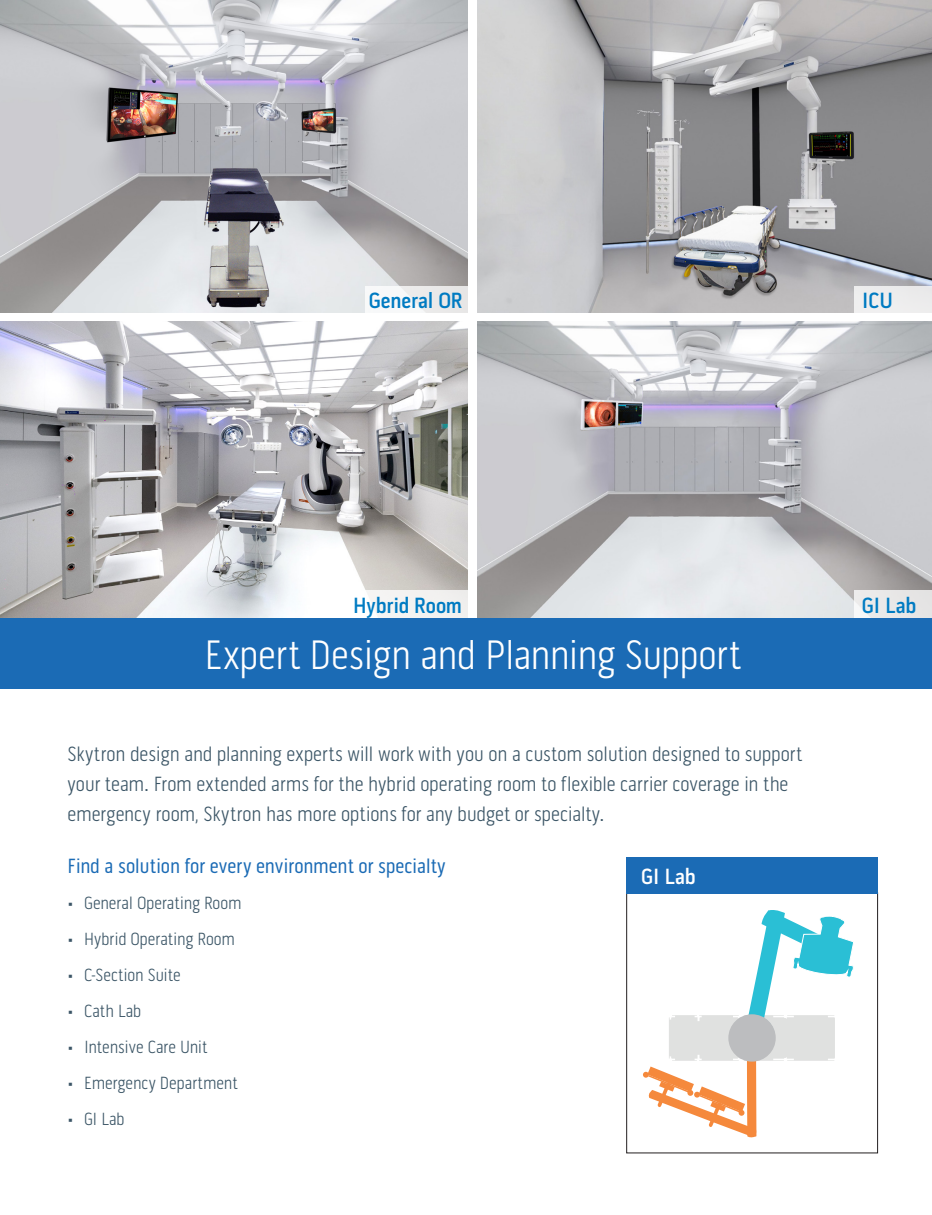
<style>
.page{position:relative;width:932px;height:1215px;background:#fff}
.page>*{position:absolute;margin:0;border:0;box-sizing:border-box;transform-origin:0 0}
.Table_Header{font:300 42px "Pill Gothic 300 mg";letter-spacing:-.015em;color:#fff}
.Table_Header-2{font:600 22.5px "Pill Gothic 300 mg";letter-spacing:-.005em;color:#007bc2}
.Table_Header-3{font:600 22.5px "Pill Gothic 300 mg";color:#fff}
.t1{font:300 21px/30px "Pill Gothic 300 mg";letter-spacing:-.005em;color:#3b5566}
.Bullets{font:21px "Pill Gothic 300 mg";letter-spacing:-.005em;color:#1b6bb5}
.t2{font:300 18px "Pill Gothic 300 mg";letter-spacing:-.005em;color:#3b5566}
</style>
<div class="page">
<img style="left:0;top:321px;width:467px;height:297px">
<img style="left:0;top:0;width:467px;height:313px">
<img style="left:478px;top:321px;width:454px;height:297px">
<img style="left:478px;top:1px;width:454px;height:312px">
<div style="left:854px;top:286px;width:78px;height:28px;background:#ededee"></div>
<div style="left:364px;top:286px;width:103px;height:28px;background:linear-gradient(to right,#fbfdfd,#e5e4e3)"></div>
<div style="left:854px;top:590px;width:78px;height:28px;background:#e9e8e7"></div>
<div style="left:346px;top:590px;width:121px;height:28px;background:linear-gradient(to right,#fdfdfd,#eeedeb)"></div>
<div style="left:626px;top:892px;width:252px;height:261px;border:1px solid #231f20"></div>
<div style="left:626px;top:858px;width:252px;height:36px;background:#1b6bb5"></div>
<div style="left:0;top:618px;width:932px;height:70px;background:#1b6bb5"></div>
<svg style="left:642px;top:1072px;width:7px;height:6px"></svg>
<svg style="left:647px;top:910px;width:207px;height:228px"></svg>
<div style="left:728px;top:1014px;width:47px;height:48px;background:#bcbdbf;border-radius:50%"></div>
<p class="Table_Header-2" style="left:369px;top:291px;width:95px">General OR</p>
<p class="Table_Header-2" style="left:861px;top:291px;width:33px">ICU</p>
<p class="Table_Header-2" style="left:353px;top:596px;width:111px">Hybrid Room</p>
<p class="Table_Header-2" style="left:861px;top:596px;width:56px">GI Lab</p>
<p class="Table_Header" style="left:204px;top:630px;width:538px">Expert Design and Planning Support</p>
<p class="t1" style="left:68px;top:739px;width:736px">Skytron design and planning experts will work with you on a custom solution designed to support your team. From extended arms for the hybrid operating room to flexible carrier coverage in the emergency room, Skytron has more options for any budget or specialty.</p>
<p class="Bullets" style="left:68px;top:854px;width:380px">Find a solution for every environment or specialty</p>
<p class="t2" style="left:68px;top:893px;width:175px">• General Operating Room</p>
<p class="t2" style="left:68px;top:929px;width:169px">• Hybrid Operating Room</p>
<p class="t2" style="left:68px;top:965px;width:115px">• C-Section Suite</p>
<p class="t2" style="left:68px;top:1001px;width:75px">• Cath Lab</p>
<p class="t2" style="left:68px;top:1037px;width:141px">• Intensive Care Unit</p>
<p class="t2" style="left:68px;top:1073px;width:172px">• Emergency Department</p>
<p class="t2" style="left:68px;top:1109px;width:59px">• GI Lab</p>
<p class="Table_Header-3" style="left:641px;top:868px;width:56px">GI Lab</p>
</div>
